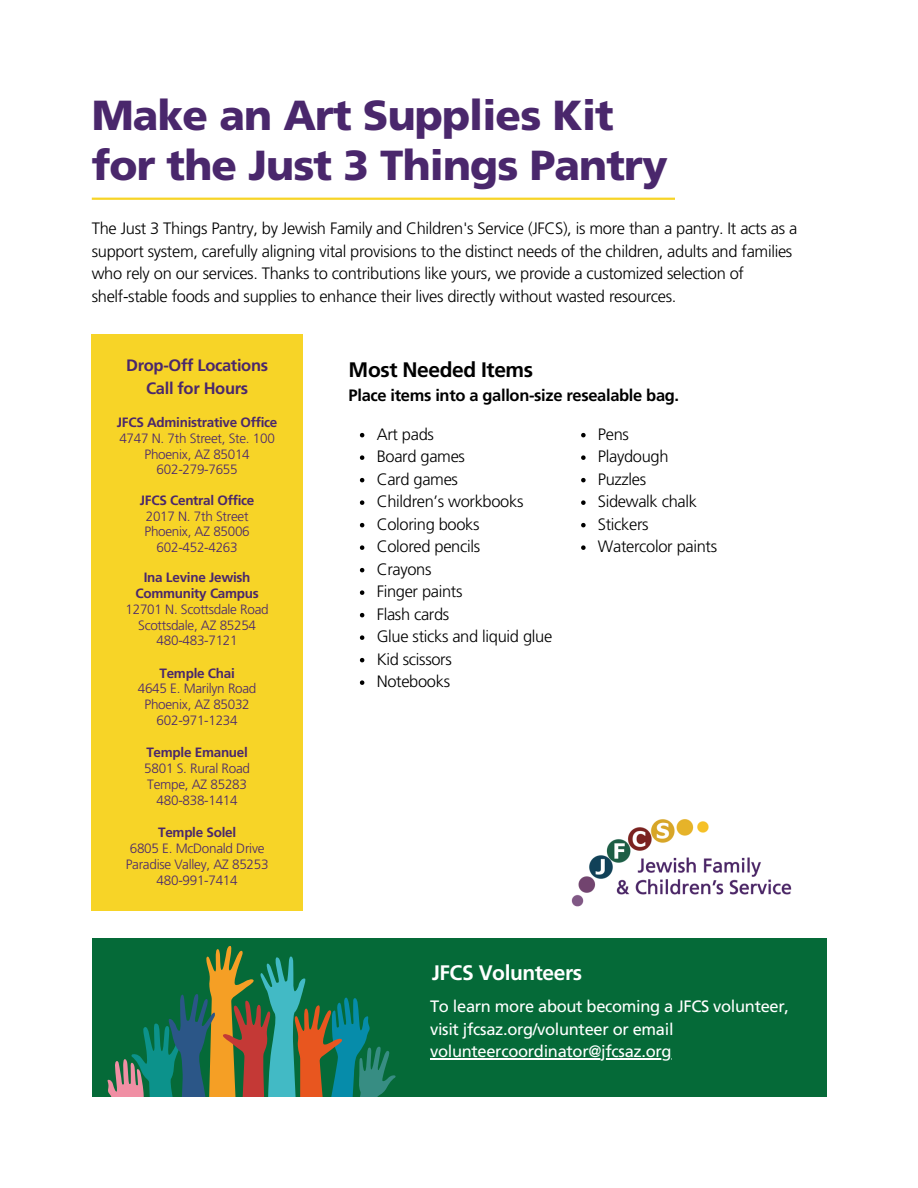
<style>
.page{position:relative;width:918px;height:1188px;background:#fff}
.page>*{position:absolute;margin:0;border:0;box-sizing:border-box;transform-origin:0 0}
.t1{font:900 42px "Frutiger";letter-spacing:-.02em;color:#4a276c}
.t2{font:700 21px "Frutiger";letter-spacing:-.02em;color:#000}
.t3{font:700 21px "Frutiger";letter-spacing:-.02em;color:#fff}
.t4{font:300 16.5px/22.5px "Frutiger";letter-spacing:-.02em;color:#000}
.t5{font:16.5px/22.5px "Frutiger";letter-spacing:-.02em;color:#fff}
.t6{font:700 16.5px "Frutiger";letter-spacing:-.02em;color:#000}
.t7{font:700 16.5px "Frutiger";letter-spacing:-.02em;color:#4a276c}
.t8{font:300 13.5px "Frutiger";letter-spacing:-.02em;color:#4a276c}
.t9{font:700 13.5px "Frutiger";letter-spacing:-.02em;color:#4a276c}
</style>
<div class="page">
<hr style="left:92px;top:198px;width:583px;height:2px;background:#f7d427">
<svg style="left:360px;top:433px;width:4px;height:4px"></svg>
<svg style="left:360px;top:455px;width:4px;height:5px"></svg>
<svg style="left:360px;top:478px;width:4px;height:4px"></svg>
<svg style="left:360px;top:500px;width:4px;height:5px"></svg>
<svg style="left:360px;top:523px;width:4px;height:4px"></svg>
<svg style="left:360px;top:545px;width:4px;height:5px"></svg>
<svg style="left:360px;top:568px;width:4px;height:4px"></svg>
<svg style="left:360px;top:590px;width:4px;height:5px"></svg>
<svg style="left:360px;top:613px;width:4px;height:4px"></svg>
<svg style="left:360px;top:635px;width:4px;height:5px"></svg>
<svg style="left:360px;top:658px;width:4px;height:4px"></svg>
<svg style="left:360px;top:680px;width:4px;height:5px"></svg>
<div style="left:92px;top:334px;width:210px;height:577px;background:#f7d427"></div>
<img style="left:571px;top:819px;width:221px;height:88px">
<div style="left:92px;top:938px;width:734px;height:158px;background:#056a38"></div>
<svg style="left:107px;top:945px;width:289px;height:151px"></svg>
<hr style="left:430px;top:1058px;width:241px;height:1px;background:#fff">
<svg style="left:581px;top:433px;width:5px;height:4px"></svg>
<svg style="left:581px;top:455px;width:5px;height:5px"></svg>
<svg style="left:581px;top:478px;width:5px;height:4px"></svg>
<svg style="left:581px;top:500px;width:5px;height:5px"></svg>
<svg style="left:581px;top:523px;width:5px;height:4px"></svg>
<svg style="left:581px;top:545px;width:5px;height:5px"></svg>
<p class="t1" style="left:92px;top:90px;width:524px">Make an Art Supplies Kit</p>
<p class="t1" style="left:92px;top:139px;width:577px">for the Just 3 Things Pantry</p>
<p class="t4" style="left:92px;top:218px;width:707px">The Just 3 Things Pantry, by Jewish Family and Children's Service (JFCS), is more than a pantry. It acts as a support system, carefully aligning vital provisions to the distinct needs of the children, adults and families who rely on our services. Thanks to contributions like yours, we provide a customized selection of</p>
<p class="t4" style="left:92px;top:285px;width:586px">shelf-stable foods and supplies to enhance their lives directly without wasted resources.</p>
<p class="t7" style="left:126px;top:356px;width:143px">Drop-Off Locations</p>
<p class="t7" style="left:146px;top:378px;width:103px">Call for Hours</p>
<p class="t9" style="left:117px;top:415px;width:162px">JFCS Administrative Office</p>
<p class="t8" style="left:119px;top:431px;width:157px">4747 N. 7th Street, Ste. 100</p>
<p class="t8" style="left:145px;top:446px;width:107px">Phoenix, AZ 85014</p>
<p class="t8" style="left:157px;top:462px;width:83px">602-279-7655</p>
<p class="t9" style="left:140px;top:492px;width:116px">JFCS Central Office</p>
<p class="t8" style="left:146px;top:508px;width:104px">2017 N. 7th Street</p>
<p class="t8" style="left:145px;top:524px;width:107px">Phoenix, AZ 85006</p>
<p class="t8" style="left:157px;top:540px;width:83px">602-452-4263</p>
<p class="t9" style="left:144px;top:570px;width:108px">Ina Levine Jewish</p>
<p class="t9" style="left:135px;top:586px;width:125px">Community Campus</p>
<p class="t8" style="left:126px;top:602px;width:145px">12701 N. Scottsdale Road</p>
<p class="t8" style="left:138px;top:617px;width:119px">Scottsdale, AZ 85254</p>
<p class="t8" style="left:157px;top:633px;width:83px">480-483-7121</p>
<p class="t9" style="left:160px;top:665px;width:77px">Temple Chai</p>
<p class="t8" style="left:138px;top:681px;width:120px">4645 E. Marilyn Road</p>
<p class="t8" style="left:145px;top:697px;width:107px">Phoenix, AZ 85032</p>
<p class="t8" style="left:157px;top:713px;width:83px">602-971-1234</p>
<p class="t9" style="left:146px;top:745px;width:103px">Temple Emanuel</p>
<p class="t8" style="left:144px;top:761px;width:107px">5801 S. Rural Road</p>
<p class="t8" style="left:147px;top:777px;width:101px">Tempe, AZ 85283</p>
<p class="t8" style="left:157px;top:792px;width:83px">480-838-1414</p>
<p class="t9" style="left:158px;top:825px;width:80px">Temple Solel</p>
<p class="t8" style="left:130px;top:841px;width:136px">6805 E. McDonald Drive</p>
<p class="t8" style="left:126px;top:857px;width:144px">Paradise Valley, AZ 85253</p>
<p class="t8" style="left:157px;top:872px;width:83px">480-991-7414</p>
<p class="t2" style="left:349px;top:357px;width:186px">Most Needed Items</p>
<p class="t6" style="left:349px;top:386px;width:332px">Place items into a gallon-size resealable bag.</p>
<p class="t4" style="left:377px;top:423px;width:59px">Art pads</p>
<p class="t4" style="left:377px;top:445px;width:90px">Board games</p>
<p class="t4" style="left:377px;top:468px;width:83px">Card games</p>
<p class="t4" style="left:377px;top:490px;width:148px">Children’s workbooks</p>
<p class="t4" style="left:377px;top:513px;width:104px">Coloring books</p>
<p class="t4" style="left:377px;top:535px;width:105px">Colored pencils</p>
<p class="t4" style="left:377px;top:558px;width:56px">Crayons</p>
<p class="t4" style="left:377px;top:580px;width:87px">Finger paints</p>
<p class="t4" style="left:377px;top:603px;width:74px">Flash cards</p>
<p class="t4" style="left:377px;top:625px;width:177px">Glue sticks and liquid glue</p>
<p class="t4" style="left:377px;top:648px;width:77px">Kid scissors</p>
<p class="t4" style="left:377px;top:670px;width:75px">Notebooks</p>
<p class="t4" style="left:598px;top:423px;width:33px">Pens</p>
<p class="t4" style="left:598px;top:445px;width:72px">Playdough</p>
<p class="t4" style="left:598px;top:468px;width:50px">Puzzles</p>
<p class="t4" style="left:598px;top:490px;width:101px">Sidewalk chalk</p>
<p class="t4" style="left:598px;top:513px;width:52px">Stickers</p>
<p class="t4" style="left:598px;top:535px;width:121px">Watercolor paints</p>
<p class="t3" style="left:432px;top:960px;width:152px">JFCS Volunteers</p>
<p class="t5" style="left:430px;top:995px;width:360px">To learn more about becoming a JFCS volunteer, visit jfcsaz.org/volunteer or email volunteercoordinator@jfcsaz.org</p>
</div>
